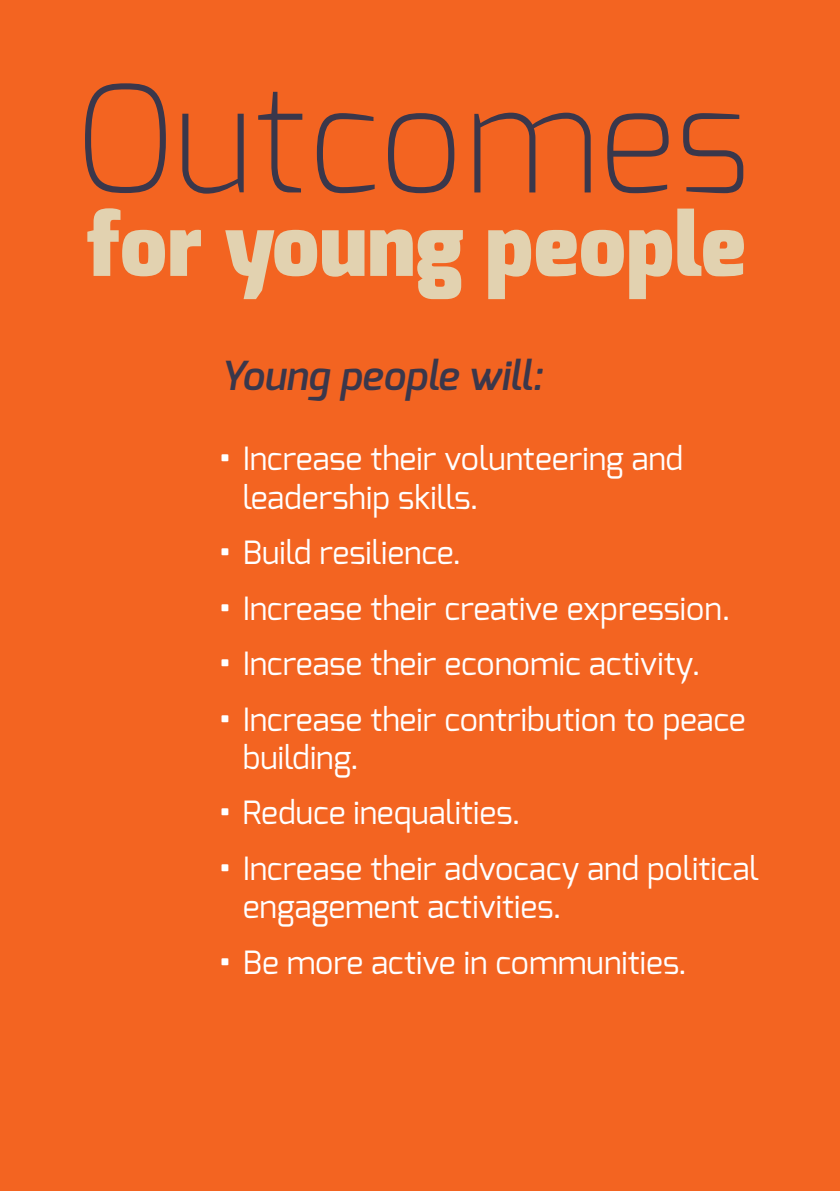
<style>
.page{position:relative;width:840px;height:1191px;background:#fff}
.page>*{position:absolute;margin:0;border:0;box-sizing:border-box;transform-origin:0 0}
.t1{font:200 148px "Exo";color:#3a374b}
.t2{font:900 86px "Exo";color:#e2d2b0}
.t3{font:italic 600 40px "Exo";color:#3a374b}
.t4{font:32px/38.4px "Exo";color:#fff}
.s1{font-weight:900}
</style>
<div class="page">
<div style="left:0;top:0;width:839px;height:1191px;background:#f36421"></div>
<h1 class="t1" style="left:73px;top:77px;width:678px">Outcomes</h1>
<h2 class="t2" style="left:86px;top:196px;width:660px">for young people</h2>
<p class="t3" style="left:220px;top:359px;width:324px">Young people will:</p>
<p class="t4" style="left:242px;top:440px;width:442px;text-indent:-23px"><span class="s1">•</span> Increase their volunteering and leadership skills.</p>
<p class="t4" style="left:220px;top:534px;width:242px"><span class="s1">•</span> Build resilience.</p>
<p class="t4" style="left:220px;top:589px;width:511px"><span class="s1">•</span> Increase their creative expression.</p>
<p class="t4" style="left:220px;top:645px;width:481px"><span class="s1">•</span> Increase their economic activity.</p>
<p class="t4" style="left:242px;top:700px;width:504px;text-indent:-23px"><span class="s1">•</span> Increase their contribution to peace building.</p>
<p class="t4" style="left:220px;top:794px;width:301px"><span class="s1">•</span> Reduce inequalities.</p>
<p class="t4" style="left:243px;top:849px;width:517px;text-indent:-23px"><span class="s1">•</span> Increase their advocacy and political engagement activities.</p>
<p class="t4" style="left:220px;top:943px;width:468px"><span class="s1">•</span> Be more active in communities.</p>
</div>
